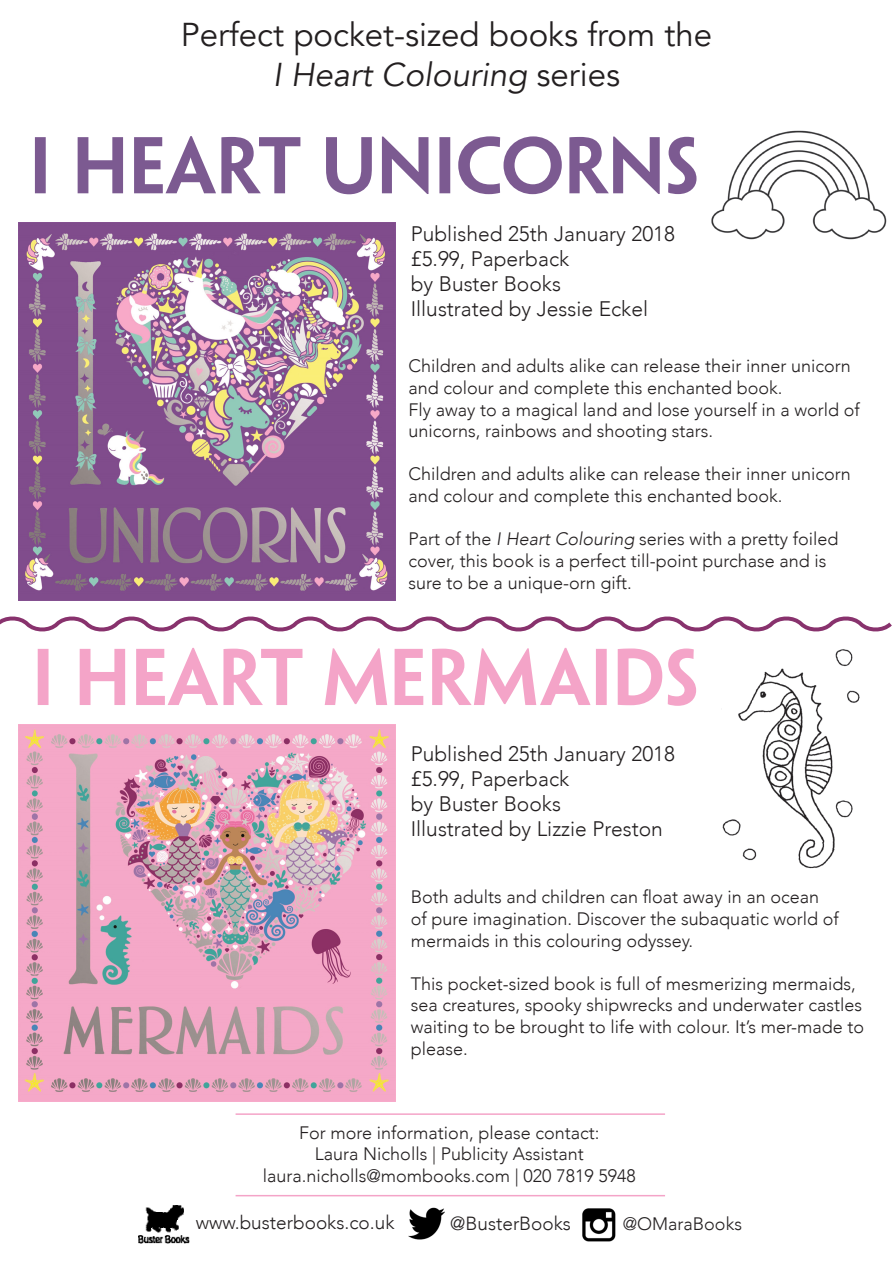
<style>
.page{position:relative;width:893px;height:1263px;background:#fff}
.page>*{position:absolute;margin:0;border:0;box-sizing:border-box;transform-origin:0 0}
.t1{font:600 72px "Penumbra Sans Std";color:#7c5a91}
.t2{font:600 72px "Penumbra Sans Std";color:#f4a4c8}
.t3{font:33px "Avenir";color:#231f20}
.t4{font:italic 33px "Avenir";color:#231f20}
.t5{font:300 21px "Avenir";color:#231f20}
.t6{font:300 19.05px "Avenir";color:#231f20}
.t7{font:300 18px/21.6px "Avenir";color:#231f20}
.s1{font-style:normal}
.s2{font-style:italic}
</style>
<div class="page">
<img style="left:409px;top:1207px;width:35px;height:33px">
<img style="left:138px;top:1205px;width:51px;height:38px">
<img style="left:582px;top:1208px;width:34px;height:34px">
<hr style="left:236px;top:1195px;width:429px;height:1px;background:#f4a4c8">
<hr style="left:236px;top:1113px;width:429px;height:2px;background:#f4a4c8">
<svg style="left:0;top:616px;width:892px;height:16px"></svg>
<img style="left:18px;top:223px;width:378px;height:377px">
<img style="left:18px;top:724px;width:378px;height:378px">
<img style="left:711px;top:130px;width:176px;height:110px">
<img style="left:722px;top:649px;width:138px;height:220px">
<p class="t3" style="left:181px;top:15px;width:533px">Perfect pocket-sized books from the</p>
<p class="t4" style="left:273px;top:55px;width:349px">I Heart Colouring <span class="s1">series</span></p>
<p class="t1" style="left:29px;top:121px;width:672px">I HEART UNICORNS</p>
<p class="t5" style="left:411px;top:221px;width:266px">Published 25th January 2018</p>
<p class="t5" style="left:411px;top:246px;width:160px">£5.99, Paperback</p>
<p class="t5" style="left:411px;top:272px;width:152px">by Buster Books</p>
<p class="t5" style="left:411px;top:297px;width:239px">Illustrated by Jessie Eckel</p>
<p class="t7" style="left:409px;top:355px;width:444px">Children and adults alike can release their inner unicorn and colour and complete this enchanted book.</p>
<p class="t7" style="left:409px;top:399px;width:453px">Fly away to a magical land and lose yourself in a world of unicorns, rainbows and shooting stars.</p>
<p class="t7" style="left:409px;top:463px;width:444px">Children and adults alike can release their inner unicorn and colour and complete this enchanted book.</p>
<p class="t7" style="left:409px;top:528px;width:431px">Part of the <span class="s2">I Heart Colouring</span> series with a pretty foiled cover, this book is a perfect till-point purchase and is sure to be a unique-orn gift.</p>
<p class="t2" style="left:32px;top:633px;width:668px">I HEART MERMAIDS</p>
<p class="t5" style="left:411px;top:741px;width:266px">Published 25th January 2018</p>
<p class="t5" style="left:411px;top:766px;width:160px">£5.99, Paperback</p>
<p class="t5" style="left:411px;top:791px;width:152px">by Buster Books</p>
<p class="t5" style="left:411px;top:816px;width:254px">Illustrated by Lizzie Preston</p>
<p class="t7" style="left:411px;top:886px;width:429px">Both adults and children can float away in an ocean of pure imagination. Discover the subaquatic world of mermaids in this colouring odyssey.</p>
<p class="t7" style="left:411px;top:973px;width:455px">This pocket-sized book is full of mesmerizing mermaids, sea creatures, spooky shipwrecks and underwater castles waiting to be brought to life with colour. It’s mer-made to please.</p>
<p class="t7" style="left:299px;top:1121px;width:302px">For more information, please contact:</p>
<p class="t7" style="left:315px;top:1143px;width:270px">Laura Nicholls | Publicity Assistant</p>
<p class="t7" style="left:263px;top:1165px;width:375px">laura.nicholls@mombooks.com | 020 7819 5948</p>
<p class="t6" style="left:196px;top:1211px;width:200px">www.busterbooks.co.uk</p>
<p class="t6" style="left:450px;top:1212px;width:122px">@BusterBooks</p>
<p class="t7" style="left:623px;top:1213px;width:121px">@OMaraBooks</p>
</div>
